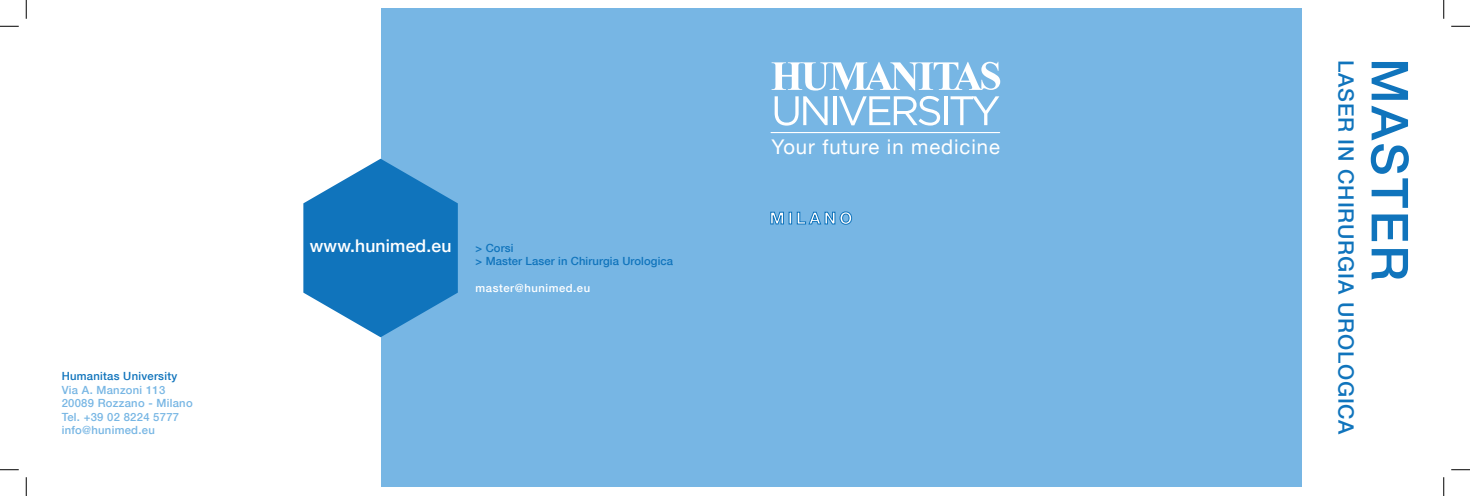
<style>
.page{position:relative;width:1470px;height:496px;background:#fff}
.page>*{position:absolute;margin:0;border:0;box-sizing:border-box;transform-origin:0 0}
.t1{font:500 51px "Helvetica Neue";letter-spacing:.045em;color:#1074bc}
.t2{font:500 21.25px "Helvetica Neue";letter-spacing:.04em;color:#1074bc}
.t3{font:20.25px "Helvetica Neue";letter-spacing:.045em;color:#fff}
.t4{font:500 17.5px "Helvetica Neue";letter-spacing:.01em;color:#fff}
.t5{font:500 11.25px "Helvetica Neue";letter-spacing:.025em;color:#77b6e4}
.t6{font:500 11.25px "Helvetica Neue";letter-spacing:.01em;color:#1074bc}
.t7{font:500 11.25px "Helvetica Neue";letter-spacing:.05em;color:#fff}
</style>
<div class="page">
<div style="left:9px;top:9px;width:1452px;height:478px;background:#77b6e4"></div>
<div style="left:1302px;top:9px;width:159px;height:478px;background:#fff"></div>
<svg style="left:771px;top:62px;width:229px;height:28px"></svg>
<svg style="left:775px;top:96px;width:52px;height:29px"></svg>
<hr style="left:833px;top:96px;width:3px;height:29px;background:#fff">
<svg style="left:839px;top:96px;width:101px;height:29px"></svg>
<hr style="left:944px;top:96px;width:3px;height:29px;background:#fff">
<svg style="left:950px;top:96px;width:49px;height:29px"></svg>
<hr style="left:771px;top:132px;width:229px;height:1px;background:#fff">
<svg style="left:770px;top:211px;width:82px;height:14px"></svg>
<div style="left:9px;top:9px;width:372px;height:478px;background:#fff"></div>
<svg style="left:303px;top:159px;width:155px;height:178px"></svg>
<svg style="left:0;top:25px;width:19px;height:2px"></svg>
<svg style="left:1451px;top:25px;width:19px;height:2px"></svg>
<svg style="left:0;top:469px;width:19px;height:1px"></svg>
<svg style="left:1451px;top:469px;width:19px;height:1px"></svg>
<svg style="left:25px;top:0;width:2px;height:19px"></svg>
<svg style="left:25px;top:477px;width:2px;height:18px"></svg>
<svg style="left:1443px;top:0;width:1px;height:19px"></svg>
<svg style="left:1443px;top:477px;width:1px;height:18px"></svg>
<p class="t6" style="left:62px;top:369px;width:117px">Humanitas University</p>
<p class="t5" style="left:62px;top:382px;width:105px">Via A. Manzoni 113</p>
<p class="t5" style="left:62px;top:396px;width:132px">20089 Rozzano - Milano</p>
<p class="t5" style="left:62px;top:409px;width:119px">Tel. +39 02 8224 5777</p>
<p class="t5" style="left:62px;top:423px;width:95px">info@hunimed.eu</p>
<p class="t4" style="left:310px;top:235px;width:143px">www.hunimed.eu</p>
<p class="t6" style="left:476px;top:241px;width:39px">&gt; Corsi</p>
<p class="t6" style="left:476px;top:254px;width:199px">&gt; Master Laser in Chirurgia Urologica</p>
<p class="t7" style="left:476px;top:281px;width:116px">master@hunimed.eu</p>
<p class="t3" style="left:771px;top:135px;width:230px">Your future in medicine</p>
<p class="t2" style="left:1359px;top:60px;width:376px;rotate:90deg">LASER IN CHIRURGIA UROLOGICA</p>
<p class="t1" style="left:1420px;top:58px;width:224px;rotate:90deg">MASTER</p>
</div>
